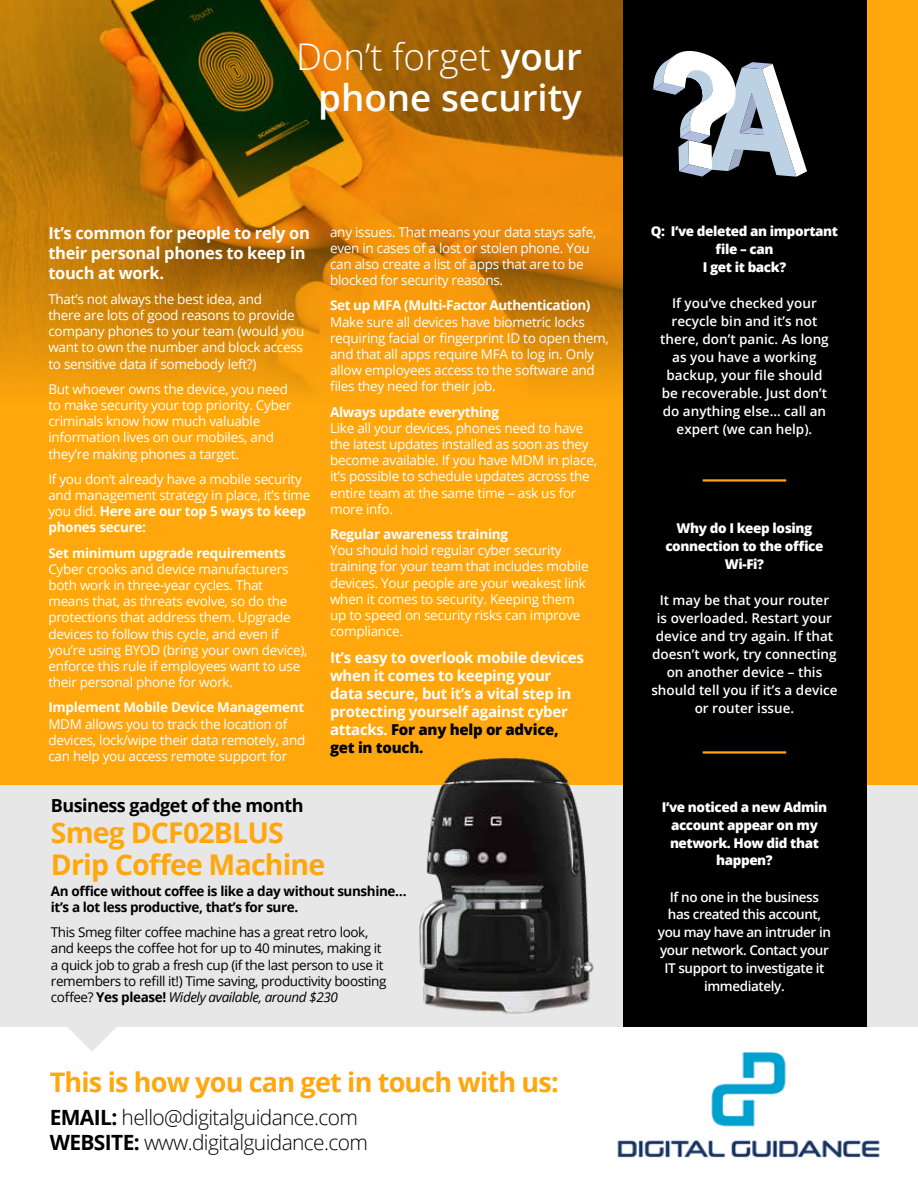
<style>
.page{position:relative;width:918px;height:1188px;background:#fff}
.page>*{position:absolute;margin:0;border:0;box-sizing:border-box;transform-origin:0 0}
.t1{font:600 36.75px/40.8px "Open Sans";color:#fff;text-align:right}
.t2{font:700 28.5px/31.5px "Open Sans";letter-spacing:-.03em;color:#ffa70d}
.t3{font:700 27px "Open Sans";letter-spacing:-.03em;color:#ffa70d}
.t4{font:300 21px/25.2px "Open Sans";letter-spacing:-.03em;color:#000}
.t5{font:700 18px "Open Sans";letter-spacing:-.03em;color:#000}
.t6{font:700 16.5px/19.8px "Open Sans";letter-spacing:-.02em;color:#fff}
.t7{font:700 15px/18px "Open Sans";letter-spacing:-.02em;color:#fff}
.t8{font:13.5px/16.2px "Open Sans";letter-spacing:-.02em;color:#fff}
.t9{font:600 13.5px/18px "Open Sans";color:#fff;text-align:center}
.t10{font:13.5px/16.2px "Open Sans";letter-spacing:-.03em;color:#000}
.t11{font:800 13.5px/18px "Open Sans";letter-spacing:-.03em;color:#fff;text-align:center}
.t12{font:700 13.5px "Open Sans";letter-spacing:-.02em;color:#fff}
.t13{font:600 13.5px/18px "Open Sans";letter-spacing:-.03em;color:#fff;text-align:center}
.t14{font:700 13.5px/16.2px "Open Sans";letter-spacing:-.03em;color:#000}
.s1{font-weight:300}
.s2{font-weight:700}
.s3{font-weight:800;color:#000}
.s4{font-style:italic}
</style>
<div class="page">
<div style="left:0;top:784px;width:918px;height:243px;background:#e7e7e7"></div>
<svg style="left:68px;top:1027px;width:48px;height:24px"></svg>
<div style="left:0;top:0;width:918px;height:784px;background:#ffa70d"></div>
<img style="left:0;top:0;width:623px;height:393px">
<div style="left:623px;top:0;width:244px;height:1027px;background:#000"></div>
<hr style="left:703px;top:479px;width:83px;height:3px;background:#ffa70d">
<svg style="left:653px;top:50px;width:154px;height:127px"></svg>
<hr style="left:703px;top:751px;width:83px;height:3px;background:#ffa70d">
<img style="left:416px;top:757px;width:181px;height:257px">
<img style="left:617px;top:1051px;width:263px;height:107px">
<h1 class="t1" style="left:296px;top:35px;width:288px"><span class="s1">Don’t forget</span> your phone security</h1>
<p class="t6" style="left:48px;top:223px;width:263px">It’s common for people to rely on their personal phones to keep in touch at work.</p>
<p class="t8" style="left:48px;top:290px;width:258px">That’s not always the best idea, and<br>there are lots of good reasons to provide company phones to your team (would you want to own the number and block access to sensitive data if somebody left?)</p>
<p class="t8" style="left:48px;top:380px;width:245px">But whoever owns the device, you need to make security your top priority. Cyber criminals know how much valuable information lives on our mobiles, and they’re making phones a target.</p>
<p class="t8" style="left:48px;top:470px;width:263px">If you don’t already have a mobile security and management strategy in place, it’s time you did. <span class="s2">Here are our top 5 ways to keep phones secure:</span></p>
<p class="t12" style="left:48px;top:543px;width:239px">Set minimum upgrade requirements</p>
<p class="t8" style="left:48px;top:560px;width:261px">Cyber crooks and device manufacturers both work in three-year cycles. That means that, as threats evolve, so do the protections that address them. Upgrade devices to follow this cycle, and even if you’re using BYOD (bring your own device), enforce this rule if employees want to use their personal phone for work.</p>
<p class="t12" style="left:48px;top:698px;width:257px">Implement Mobile Device Management</p>
<p class="t8" style="left:48px;top:715px;width:259px">MDM allows you to track the location of devices, lock/wipe their data remotely, and can help you access remote support for</p>
<p class="t8" style="left:330px;top:223px;width:268px">any issues. That means your data stays safe, even in cases of a lost or stolen phone. You can also create a list of apps that are to be blocked for security reasons.</p>
<p class="t12" style="left:330px;top:296px;width:262px">Set up MFA (Multi-Factor Authentication)</p>
<p class="t8" style="left:330px;top:313px;width:280px">Make sure all devices have biometric locks requiring facial or fingerprint ID to open them, and that all apps require MFA to log in. Only allow employees access to the software and files they need for their job.</p>
<p class="t12" style="left:330px;top:402px;width:171px">Always update everything</p>
<p class="t8" style="left:330px;top:419px;width:268px">Like all your devices, phones need to have the latest updates installed as soon as they become available. If you have MDM in place, it’s possible to schedule updates across the entire team at the same time – ask us for more info.</p>
<p class="t12" style="left:330px;top:525px;width:180px">Regular awareness training</p>
<p class="t8" style="left:330px;top:542px;width:260px">You should hold regular cyber security training for your team that includes mobile devices. Your people are your weakest link when it comes to security. Keeping them up to speed on security risks can improve compliance.</p>
<p class="t7" style="left:330px;top:648px;width:255px">It’s easy to overlook mobile devices when it comes to keeping your data secure, but it’s a vital step in protecting yourself against cyber attacks. <span class="s3">For any help or advice, get in touch.</span></p>
<h3 class="t5" style="left:51px;top:792px;width:254px">Business gadget of the month</h3>
<h2 class="t2" style="left:51px;top:816px;width:276px">Smeg DCF02BLUS<br>Drip Coffee Machine</h2>
<p class="t14" style="left:51px;top:882px;width:357px">An office without coffee is like a day without sunshine… it’s a lot less productive, that’s for sure.</p>
<p class="t10" style="left:51px;top:924px;width:337px">This Smeg filter coffee machine has a great retro look, and keeps the coffee hot for up to 40 minutes, making it a quick job to grab a fresh cup (if the last person to use it remembers to refill it!) Time saving, productivity boosting coffee? <span class="s2">Yes please!</span> <span class="s4">Widely available, around $230</span></p>
<h3 class="t3" style="left:50px;top:1063px;width:511px">This is how you can get in touch with us:</h3>
<h3 class="t4" style="left:50px;top:1104px;width:320px"><span class="s2">EMAIL:</span> hello@digitalguidance.com<br><span class="s2">WEBSITE:</span> www.digitalguidance.com</h3>
<p class="t11" style="left:651px;top:222px;width:189px">Q: I’ve deleted an important file – can<br>I get it back?</p>
<p class="t9" style="left:660px;top:294px;width:170px">If you’ve checked your recycle bin and it’s not there, don’t panic. As long as you have a working backup, your file should be recoverable. Just don’t do anything else… call an expert (we can help).</p>
<p class="t11" style="left:665px;top:519px;width:160px">Why do I keep losing connection to the office<br>Wi-Fi?</p>
<p class="t9" style="left:651px;top:591px;width:188px">It may be that your router<br>is overloaded. Restart your device and try again. If that doesn’t work, try connecting on another device – this should tell you if it’s a device or router issue.</p>
<p class="t11" style="left:662px;top:797px;width:167px">I’ve noticed a new Admin account appear on my network. How did that happen?</p>
<p class="t13" style="left:658px;top:887px;width:175px">If no one in the business has created this account, you may have an intruder in your network. Contact your<br>IT support to investigate it immediately.</p>
</div>
